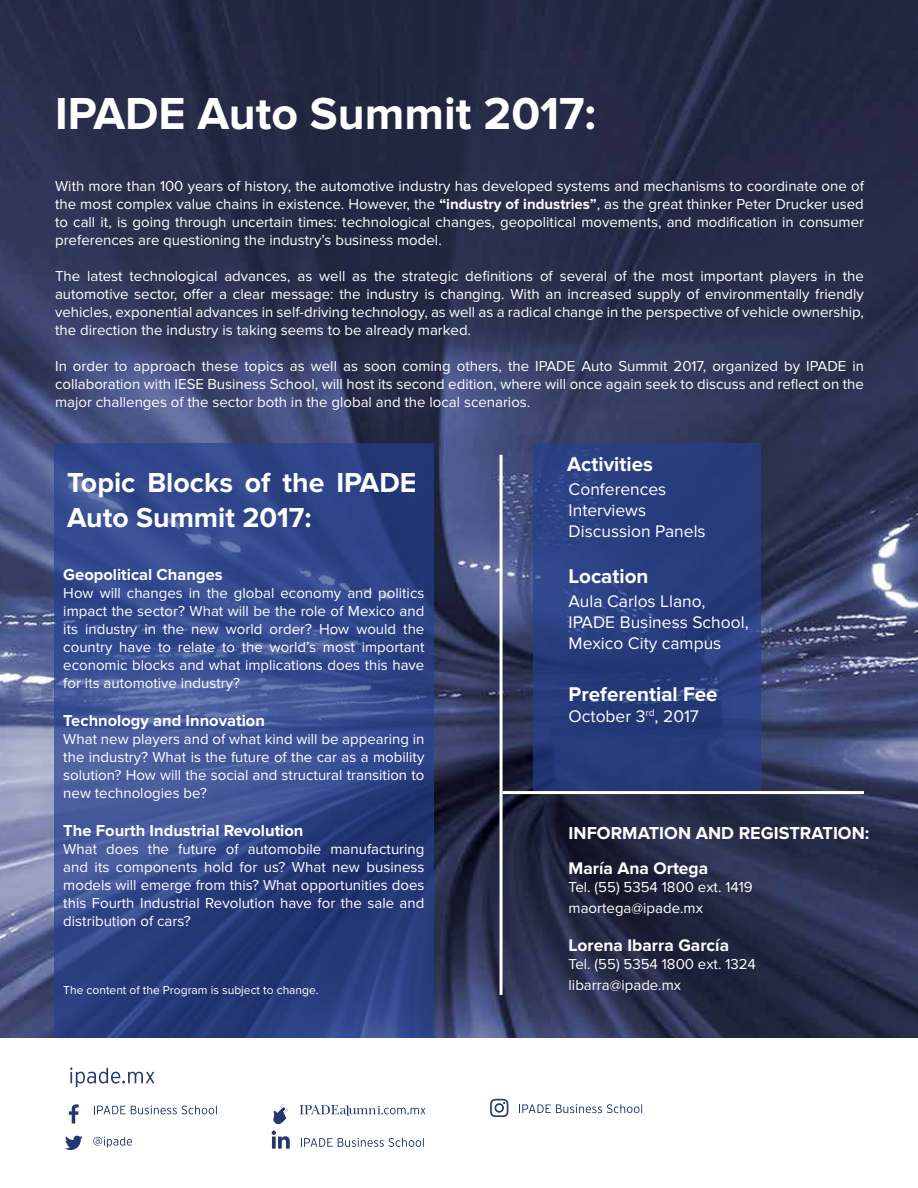
<style>
.page{position:relative;width:918px;height:1188px;background:#fff}
.page>*{position:absolute;margin:0;border:0;box-sizing:border-box;transform-origin:0 0}
.t1{font:700 46.5px "Proxima Nova";color:#fff}
.t2{font:700 28.5px/34.2px "Proxima Nova";color:#fff}
.t3{font:700 20.55px "Proxima Nova";color:#fff}
.t4{font:700 18px "Proxima Nova";color:#fff}
.t5{font:17.4px/20.9px "Proxima Nova";color:#fff}
.t6{font:700 17.4px "Proxima Nova";color:#fff}
.t7{font:700 16.5px "Proxima Nova";color:#fff}
.t8{font:15px/18px "Proxima Nova";color:#fff;text-align:justify}
.t9{font:12px "Proxima Nova";color:#fff}
.s1{font-weight:700}
</style>
<div class="page">
<img style="left:0;top:0;width:918px;height:1038px">
<svg style="left:54px;top:443px;width:379px;height:595px"></svg>
<svg style="left:534px;top:443px;width:227px;height:348px;fill:#283c7c"></svg>
<hr style="left:500px;top:455px;width:3px;height:540px;background:#fff">
<svg style="left:70px;top:1067px;width:85px;height:20px"></svg>
<svg style="left:94px;top:1105px;width:123px;height:9px"></svg>
<svg style="left:69px;top:1104px;width:10px;height:19px"></svg>
<svg style="left:93px;top:1137px;width:39px;height:11px"></svg>
<svg style="left:65px;top:1136px;width:18px;height:14px"></svg>
<svg style="left:301px;top:1138px;width:123px;height:9px"></svg>
<svg style="left:272px;top:1131px;width:18px;height:18px"></svg>
<svg style="left:273px;top:1104px;width:15px;height:20px"></svg>
<svg style="left:519px;top:1104px;width:123px;height:9px"></svg>
<svg style="left:490px;top:1099px;width:18px;height:17px"></svg>
<svg style="left:300px;top:1105px;width:125px;height:11px"></svg>
<hr style="left:503px;top:791px;width:361px;height:3px;background:#fff">
<h1 class="t1" style="left:55px;top:86px;width:543px">IPADE Auto Summit 2017:</h1>
<p class="t8" style="left:55px;top:178px;width:810px">With more than 100 years of history, the automotive industry has developed systems and mechanisms to coordinate one of the most complex value chains in existence. However, the <span class="s1">“industry of industries”</span>, as the great thinker Peter Drucker used to call it, is going through uncertain times: technological changes, geopolitical movements, and modification in consumer preferences are questioning the industry’s business model.</p>
<p class="t8" style="left:55px;top:268px;width:810px">The latest technological advances, as well as the strategic definitions of several of the most important players in the automotive sector, offer a clear message: the industry is changing. With an increased supply of environmentally friendly vehicles, exponential advances in self-driving technology, as well as a radical change in the perspective of vehicle ownership, the direction the industry is taking seems to be already marked.</p>
<p class="t8" style="left:55px;top:358px;width:811px">In order to approach these topics as well as soon coming others, the IPADE Auto Summit 2017, organized by IPADE in collaboration with IESE Business School, will host its second edition, where will once again seek to discuss and reflect on the major challenges of the sector both in the global and the local scenarios.</p>
<h3 class="t3" style="left:567px;top:452px;width:87px">Activities</h3>
<h2 class="t2" style="left:67px;top:467px;width:351px">Topic Blocks of the IPADE<br>Auto Summit 2017:</h2>
<p class="t5" style="left:569px;top:479px;width:139px">Conferences<br>Interviews<br>Discussion Panels</p>
<p class="t7" style="left:63px;top:565px;width:161px">Geopolitical Changes</p>
<p class="t8" style="left:63px;top:585px;width:363px">How will changes in the global economy and politics impact the sector? What will be the role of Mexico and its industry in the new world order? How would the country have to relate to the world’s most important economic blocks and what implications does this have for its automotive industry?</p>
<p class="t7" style="left:63px;top:711px;width:203px">Technology and Innovation</p>
<p class="t8" style="left:63px;top:730px;width:363px">What new players and of what kind will be appearing in the industry? What is the future of the car as a mobility solution? How will the social and structural transition to new technologies be?</p>
<p class="t7" style="left:63px;top:821px;width:242px">The Fourth Industrial Revolution</p>
<p class="t8" style="left:63px;top:840px;width:363px">What does the future of automobile manufacturing and its components hold for us? What new business models will emerge from this? What opportunities does this Fourth Industrial Revolution have for the sale and distribution of cars?</p>
<p class="t9" style="left:63px;top:983px;width:257px">The content of the Program is subject to change.</p>
<h3 class="t3" style="left:569px;top:565px;width:81px">Location</h3>
<p class="t5" style="left:569px;top:591px;width:182px">Aula Carlos Llano,<br>IPADE Business School,<br>Mexico City campus</p>
<h3 class="t3" style="left:569px;top:682px;width:151px">Preferential Fee</h3>
<p class="t5" style="left:569px;top:706px;width:132px">October 3<sup>rd</sup>, 2017</p>
<p class="t4" style="left:569px;top:822px;width:302px">INFORMATION AND REGISTRATION:</p>
<p class="t6" style="left:569px;top:858px;width:141px">María Ana Ortega</p>
<p class="t8" style="left:569px;top:877px;width:186px;line-height:20.9px">Tel. (55) 5354 1800 ext. 1419 maortega@ipade.mx</p>
<p class="t6" style="left:569px;top:935px;width:162px">Lorena Ibarra García</p>
<p class="t8" style="left:569px;top:954px;width:189px;line-height:20.9px">Tel. (55) 5354 1800 ext. 1324 libarra@ipade.mx</p>
</div>
